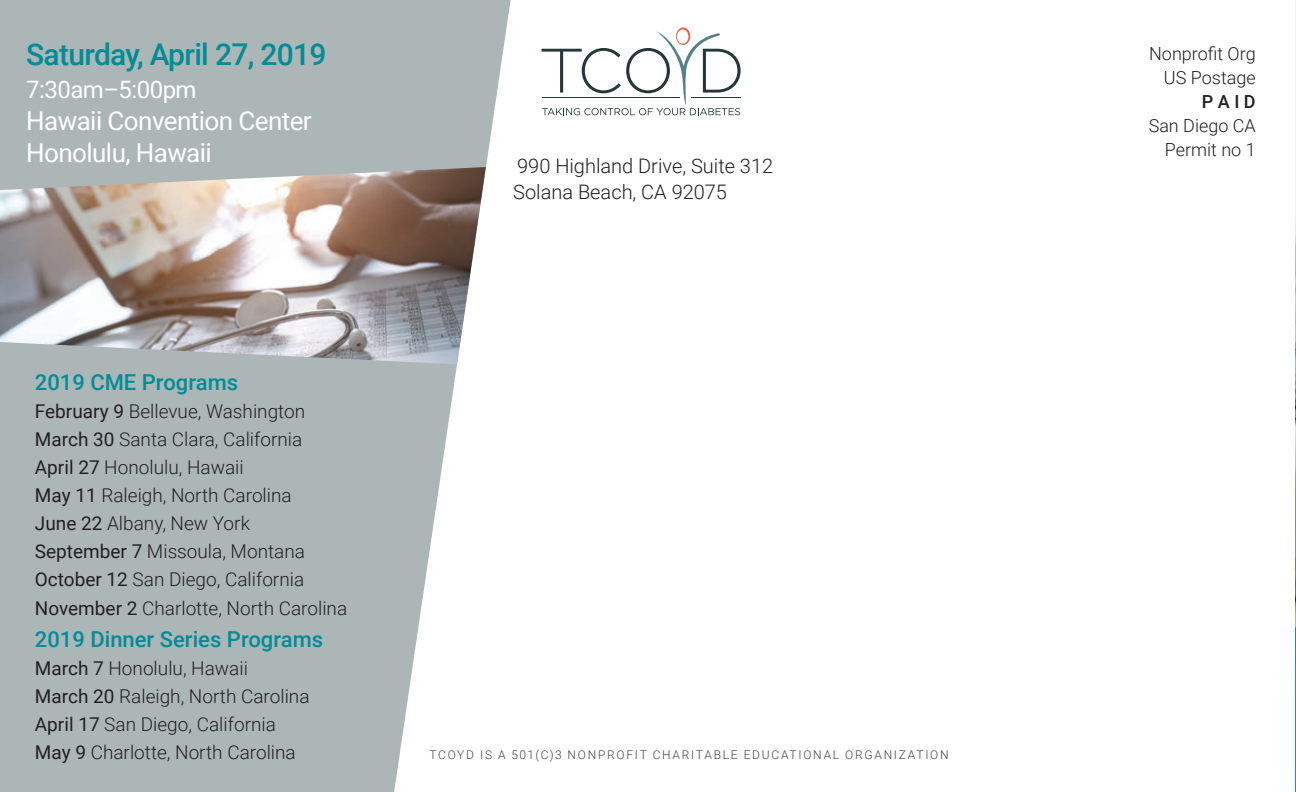
<style>
.page{position:relative;width:1296px;height:792px;background:#fff}
.page>*{position:absolute;margin:0;border:0;box-sizing:border-box;transform-origin:0 0}
.t1{font:500 30px "Roboto";letter-spacing:-.025em;color:#008d97}
.t2{font:26px "Roboto";letter-spacing:-.02em;color:#fff}
.t3{font:24px "Roboto";letter-spacing:-.02em;color:#fff}
.t4{font:500 22px "Roboto";color:#008d97}
.t5{font:300 20px "Roboto";color:#231f20}
.t6{font:300 19px "Roboto";color:#231f20}
.t7{font:300 18px "Roboto";color:#231f20}
.t8{font:500 18px "Roboto";color:#231f20}
.t9{font:300 12px "Roboto";letter-spacing:.145em;color:#3b4542}
.s1{font-weight:400}
</style>
<div class="page">
<svg style="left:0;top:0;width:511px;height:792px;background:#b8c0c0"></svg>
<svg style="left:542px;top:27px;width:199px;height:88px"></svg>
<img style="left:0;top:167px;width:486px;height:197px">
<img style="left:1295px;top:0;width:1px;height:627px">
<hr style="left:1295px;top:627px;width:1px;height:165px;background:#008d97">
<p class="t1" style="left:26px;top:34px;width:302px">Saturday, April 27, 2019</p>
<p class="t3" style="left:26px;top:73px;width:172px">7:30am–5:00pm</p>
<p class="t2" style="left:26px;top:103px;width:287px">Hawaii Convention Center</p>
<p class="t2" style="left:26px;top:135px;width:187px">Honolulu, Hawaii</p>
<p class="t4" style="left:35px;top:366px;width:205px">2019 CME Programs</p>
<p class="t6" style="left:35px;top:398px;width:272px"><span class="s1">February 9</span> Bellevue, Washington</p>
<p class="t6" style="left:35px;top:426px;width:269px"><span class="s1">March 30</span> Santa Clara, California</p>
<p class="t6" style="left:35px;top:454px;width:210px"><span class="s1">April 27</span> Honolulu, Hawaii</p>
<p class="t6" style="left:35px;top:482px;width:258px"><span class="s1">May 11</span> Raleigh, North Carolina</p>
<p class="t6" style="left:35px;top:510px;width:217px"><span class="s1">June 22</span> Albany, New York</p>
<p class="t6" style="left:35px;top:538px;width:272px"><span class="s1">September 7</span> Missoula, Montana</p>
<p class="t6" style="left:35px;top:566px;width:271px"><span class="s1">October 12</span> San Diego, California</p>
<p class="t6" style="left:35px;top:595px;width:314px"><span class="s1">November 2</span> Charlotte, North Carolina</p>
<p class="t4" style="left:35px;top:623px;width:290px">2019 Dinner Series Programs</p>
<p class="t6" style="left:35px;top:655px;width:215px"><span class="s1">March 7</span> Honolulu, Hawaii</p>
<p class="t6" style="left:35px;top:683px;width:276px"><span class="s1">March 20</span> Raleigh, North Carolina</p>
<p class="t6" style="left:35px;top:711px;width:243px"><span class="s1">April 17</span> San Diego, California</p>
<p class="t6" style="left:35px;top:739px;width:262px"><span class="s1">May 9</span> Charlotte, North Carolina</p>
<p class="t5" style="left:517px;top:152px;width:257px">990 Highland Drive, Suite 312</p>
<p class="t5" style="left:513px;top:178px;width:215px">Solana Beach, CA 92075</p>
<p class="t9" style="left:429px;top:746px;width:521px">TCOYD IS A 501(C)3 NONPROFIT CHARITABLE EDUCATIONAL ORGANIZATION</p>
<p class="t7" style="left:1149px;top:41px;width:108px">Nonprofit Org</p>
<p class="t7" style="left:1164px;top:65px;width:93px">US Postage</p>
<p class="t8" style="left:1202px;top:89px;width:55px">P A I D</p>
<p class="t7" style="left:1149px;top:113px;width:109px">San Diego CA</p>
<p class="t7" style="left:1165px;top:137px;width:92px">Permit no 1</p>
</div>
